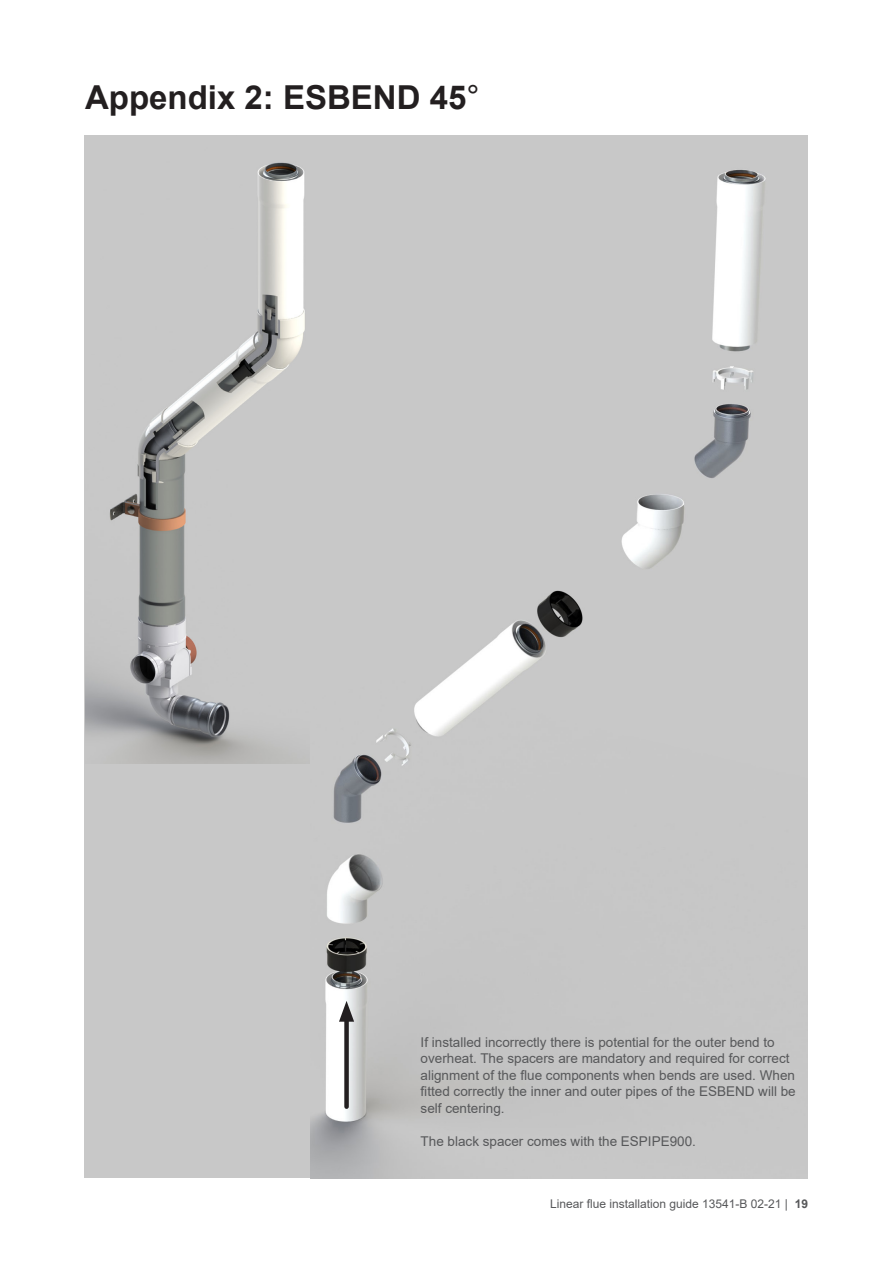
<style>
.page{position:relative;width:893px;height:1263px;background:#fff}
.page>*{position:absolute;margin:0;border:0;box-sizing:border-box;transform-origin:0 0}
._1__page_heading{font:700 33px "Arial";color:#231f20}
.t1{font:13.5px/16.5px "Arial";color:#57585a}
.t2{font:12px "Arial";color:#57585a}
.s1{font-weight:400}
.s2{font-weight:700}
</style>
<div class="page">
<div style="left:85px;top:136px;width:723px;height:1042px;background:#c8c8c8"></div>
<img style="left:85px;top:135px;width:225px;height:628px">
<img style="left:310px;top:135px;width:498px;height:1043px">
<div style="left:344px;top:1013px;width:5px;height:94px;background:#231f20"></div>
<svg style="left:339px;top:1001px;width:15px;height:21px"></svg>
<p class="_1__page_heading" style="left:85px;top:74px;width:396px">Appendix 2: ESBEND 45<span class="s1">°</span></p>
<p class="t1" style="left:421px;top:1034px;width:377px">If installed incorrectly there is potential for the outer bend to overheat. The spacers are mandatory and required for correct alignment of the flue components when bends are used. When fitted correctly the inner and outer pipes of the ESBEND will be self centering.</p>
<p class="t1" style="left:421px;top:1133px;width:277px">The black spacer comes with the ESPIPE900.</p>
<p class="t2" style="left:550px;top:1195px;width:259px">Linear flue installation guide 13541-B 02-21 | <span class="s2">19</span></p>
</div>
